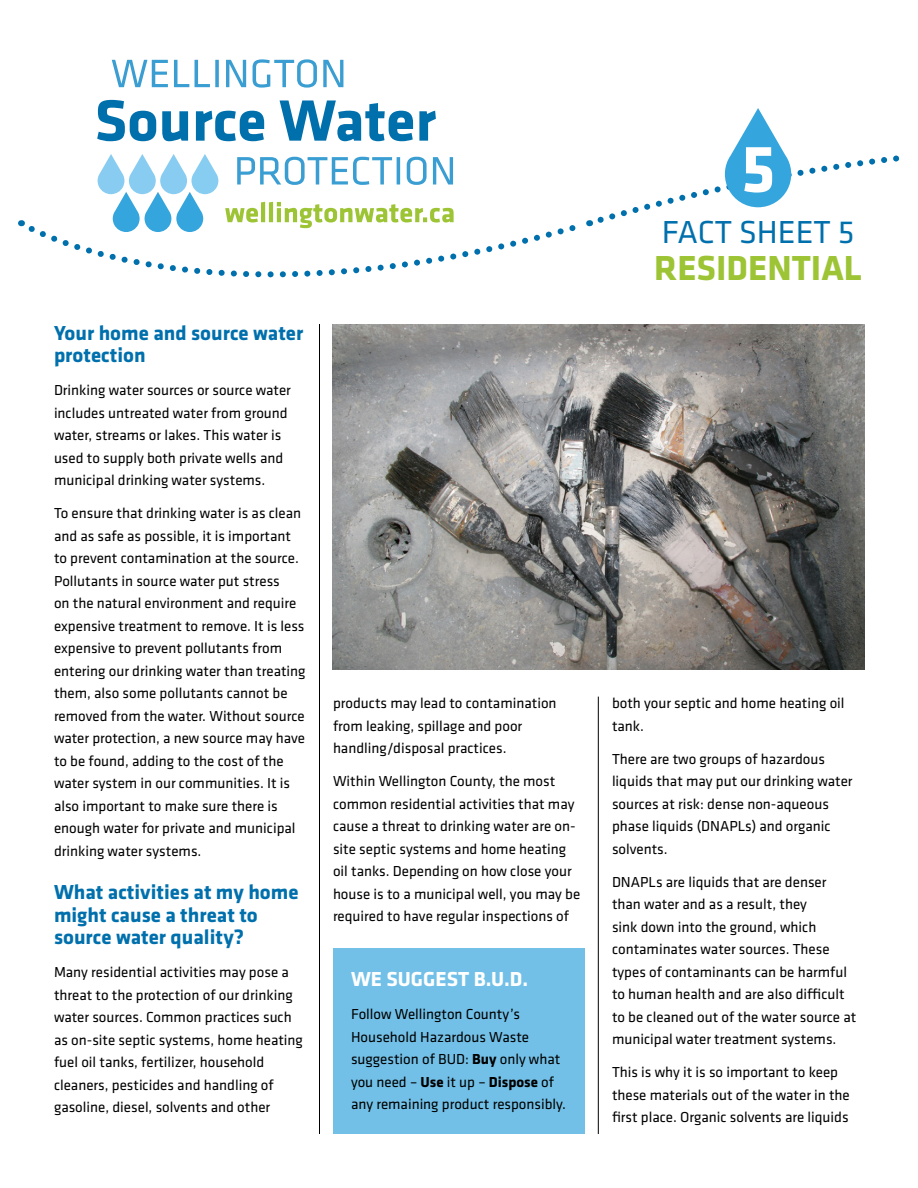
<style>
.page{position:relative;width:918px;height:1188px;background:#fff}
.page>*{position:absolute;margin:0;border:0;box-sizing:border-box;transform-origin:0 0}
.t1{font:700 69.15px "Klavika Basic";color:#fff}
.t2{font:700 36px "Klavika Basic";color:#9dc435}
.t3{font:33px "Klavika Basic";color:#0070ad}
.head1{font:700 21px/22.5px "Klavika Basic";color:#0070ad}
.head2_sidebar{font:700 21px "Klavika Basic";color:#fff}
.copy1{font:15px/22.5px "Klavika Basic";color:#000}
.s1{font-weight:700}
</style>
<div class="page">
<svg style="left:112px;top:59px;width:231px;height:29px"></svg>
<img style="left:333px;top:324px;width:532px;height:346px">
<hr style="left:319px;top:324px;width:1px;height:810px;background:#000">
<hr style="left:598px;top:697px;width:1px;height:437px;background:#000">
<div style="left:333px;top:948px;width:252px;height:186px;background:#72c0e7"></div>
<svg style="left:21px;top:100px;width:879px;height:178px"></svg>
<p class="head1" style="left:54px;top:321px;width:251px">Your home and source water protection</p>
<p class="copy1" style="left:54px;top:379px;width:238px">Drinking water sources or source water includes untreated water from ground water, streams or lakes. This water is used to supply both private wells and municipal drinking water systems.</p>
<p class="copy1" style="left:54px;top:502px;width:253px">To ensure that drinking water is as clean and as safe as possible, it is important to prevent contamination at the source.<br>Pollutants in source water put stress<br>on the natural environment and require expensive treatment to remove. It is less expensive to prevent pollutants from entering our drinking water than treating them, also some pollutants cannot be removed from the water. Without source water protection, a new source may have to be found, adding to the cost of the water system in our communities. It is also important to make sure there is enough water for private and municipal drinking water systems.</p>
<p class="head1" style="left:54px;top:880px;width:246px">What activities at my home might cause a threat to source water quality?</p>
<p class="copy1" style="left:54px;top:961px;width:250px">Many residential activities may pose a threat to the protection of our drinking water sources. Common practices such as on-site septic systems, home heating fuel oil tanks, fertilizer, household cleaners, pesticides and handling of gasoline, diesel, solvents and other</p>
<p class="copy1" style="left:333px;top:691px;width:225px">products may lead to contamination from leaking, spillage and poor handling/disposal practices.</p>
<p class="copy1" style="left:333px;top:769px;width:249px">Within Wellington County, the most common residential activities that may cause a threat to drinking water are on&shy;site septic systems and home heating oil tanks. Depending on how close your house is to a municipal well, you may be required to have regular inspections of</p>
<p class="head2_sidebar" style="left:351px;top:964px;width:179px">WE SUGGEST B.U.D.</p>
<p class="copy1" style="left:351px;top:1003px;width:217px">Follow Wellington County’s<br>Household Hazardous Waste suggestion of BUD: <span class="s1">Buy</span> only what you need – <span class="s1">Use</span> it up – <span class="s1">Dispose</span> of any remaining product responsibly.</p>
<p class="t1" style="left:741px;top:119px;width:36px">5</p>
<p class="t3" style="left:662px;top:210px;width:194px">FACT SHEET 5</p>
<p class="t2" style="left:654px;top:242px;width:209px">RESIDENTIAL</p>
<p class="copy1" style="left:612px;top:691px;width:234px">both your septic and home heating oil tank.</p>
<p class="copy1" style="left:612px;top:747px;width:242px">There are two groups of hazardous liquids that may put our drinking water sources at risk: dense non-aqueous phase liquids (DNAPLs) and organic solvents.</p>
<p class="copy1" style="left:612px;top:870px;width:246px">DNAPLs are liquids that are denser than water and as a result, they<br>sink down into the ground, which contaminates water sources. These types of contaminants can be harmful to human health and are also difficult to be cleaned out of the water source at municipal water treatment systems.</p>
<p class="copy1" style="left:612px;top:1060px;width:239px">This is why it is so important to keep these materials out of the water in the first place. Organic solvents are liquids</p>
</div>
